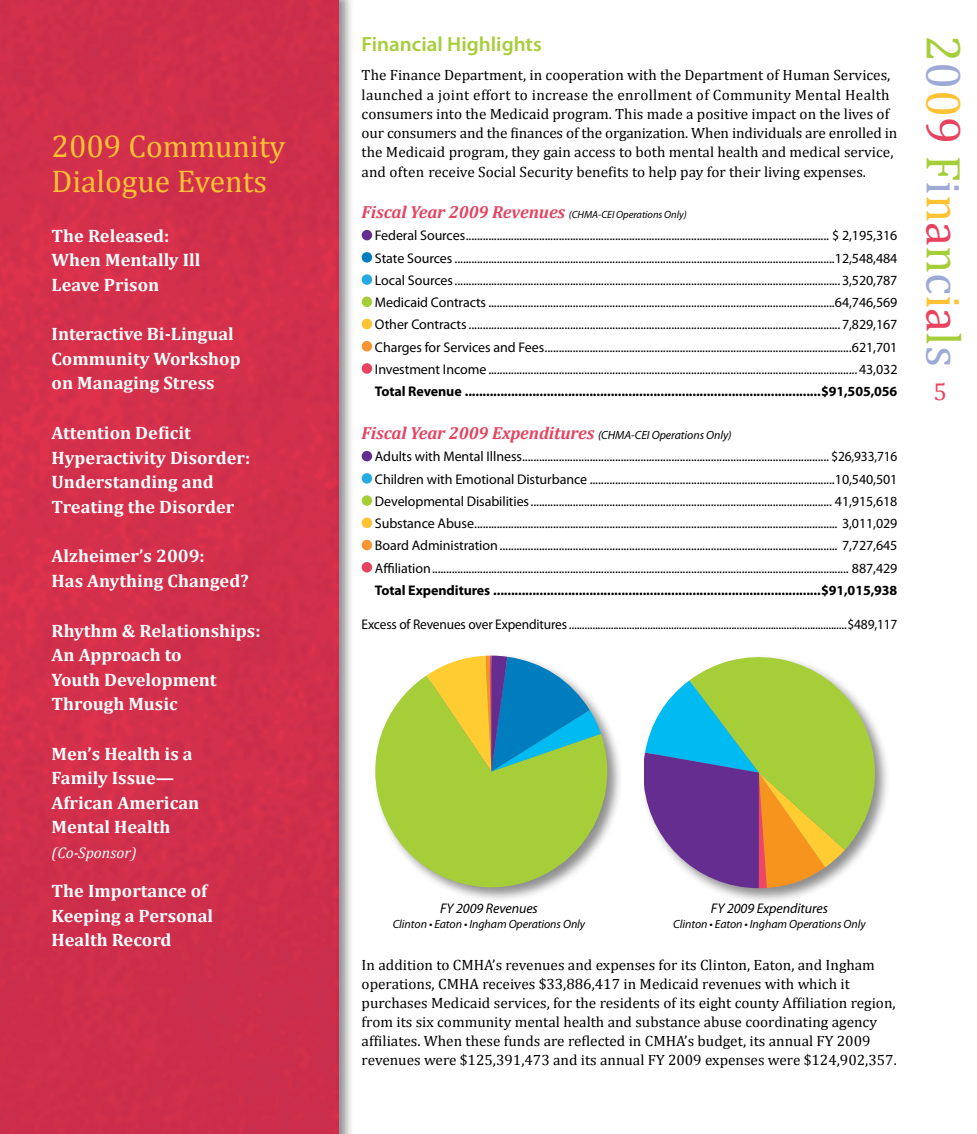
<style>
.page{position:relative;width:977px;height:1134px;background:#fff}
.page>*{position:absolute;margin:0;border:0;box-sizing:border-box;transform-origin:0 0}
.t1{font:49px "Cambria";color:#a6ce39}
.t2{font:31.5px/35px "Cambria";color:#fec232}
.t3{font:24.5px "Cambria";color:#e74360}
.t4{font:600 20.65px "Myriad Pro";color:#a6ce39}
.t5{font:700 18.03px/24.5px "Cambria";color:#fff}
.t6{font:italic 700 17.5px "Cambria";letter-spacing:-.005em;color:#e74360}
.t7{font:italic 15.4px "Cambria";color:#fff}
.t8{font:14.88px/18.9px "Cambria";color:#000}
.t9{font:14px/22.2px "Myriad Pro";letter-spacing:-.005em;color:#000;text-align:justify}
.t10{font:700 14px "Myriad Pro";letter-spacing:-.005em;color:#000}
.t11{font:14px "Myriad Pro";letter-spacing:-.005em;color:#000;scale:.96 1}
.t12{font:italic 14px "Myriad Pro";letter-spacing:-.005em;color:#000}
.t13{font:italic 11.9px "Myriad Pro";letter-spacing:-.005em;color:#000}
.t14{font:italic 10.5px "Myriad Pro";letter-spacing:-.005em;color:#000}
.s1{font-family:"Cambria";font-weight:700;font-size:17.5px;color:#e74360}
.s2{font-family:"Myriad Pro";font-weight:400;font-size:11.9px;color:#000}
.s3{color:#9daad6}
.s4{color:#fec232}
.s5{color:#e74360}
</style>
<div class="page">
<div style="left:0;top:0;width:355px;height:1134px;background:#000;opacity:.45"></div>
<img style="left:0;top:0;width:339px;height:1134px">
<svg style="left:375px;top:676px;width:245px;height:224px;fill:#a6ce39"></svg>
<svg style="left:426px;top:656px;width:175px;height:115px;background:#80b089"></svg>
<div style="left:641px;top:654px;width:250px;height:249px;background:#000;opacity:.45"></div>
<svg style="left:644px;top:654px;width:241px;height:234px"></svg>
<div style="left:361px;top:230px;width:11px;height:10px;background:#662d91;border-radius:50%"></div>
<div style="left:361px;top:252px;width:11px;height:11px;background:#007dbe;border-radius:50%"></div>
<div style="left:361px;top:274px;width:11px;height:11px;background:#25aae1;border-radius:50%"></div>
<div style="left:361px;top:297px;width:11px;height:10px;background:#a6ce39;border-radius:50%"></div>
<div style="left:361px;top:319px;width:11px;height:10px;background:#fec232;border-radius:50%"></div>
<div style="left:361px;top:341px;width:11px;height:11px;background:#f79433;border-radius:50%"></div>
<div style="left:361px;top:363px;width:11px;height:11px;background:#e74360;border-radius:50%"></div>
<div style="left:361px;top:451px;width:11px;height:10px;background:#662d91;border-radius:50%"></div>
<div style="left:361px;top:473px;width:11px;height:11px;background:#25aae1;border-radius:50%"></div>
<div style="left:361px;top:495px;width:11px;height:11px;background:#a6ce39;border-radius:50%"></div>
<div style="left:361px;top:518px;width:11px;height:10px;background:#fec232;border-radius:50%"></div>
<div style="left:361px;top:540px;width:11px;height:10px;background:#f79433;border-radius:50%"></div>
<div style="left:361px;top:562px;width:11px;height:11px;background:#e74360;border-radius:50%"></div>
<h2 class="t2" style="left:52px;top:129px;width:235px">2009 Community<br>Dialogue Events</h2>
<p class="t5" style="left:52px;top:223px;width:150px">The Released:<br>When Mentally Ill<br>Leave Prison</p>
<p class="t5" style="left:52px;top:322px;width:190px">Interactive Bi-Lingual<br>Community Workshop on Managing Stress</p>
<p class="t5" style="left:52px;top:420px;width:200px">Attention Deficit<br>Hyperactivity Disorder:<br>Understanding and<br>Treating the Disorder</p>
<p class="t5" style="left:52px;top:544px;width:198px">Alzheimer’s 2009:<br>Has Anything Changed?</p>
<p class="t5" style="left:52px;top:618px;width:210px">Rhythm &amp; Relationships:<br>An Approach to<br>Youth Development<br>Through Music</p>
<p class="t5" style="left:52px;top:741px;width:149px">Men’s Health is a<br>Family Issue—<br>African American<br>Mental Health</p>
<p class="t7" style="left:52px;top:843px;width:87px">(Co-Sponsor)</p>
<p class="t5" style="left:52px;top:879px;width:163px">The Importance of<br>Keeping a Personal<br>Health Record</p>
<h3 class="t4" style="left:361px;top:31px;width:182px">Financial Highlights</h3>
<p class="t8" style="left:361px;top:66px;width:537px">The Finance Department, in cooperation with the Department of Human Services, launched a joint effort to increase the enrollment of Community Mental Health consumers into the Medicaid program. This made a positive impact on the lives of our consumers and the finances of the organization. When individuals are enrolled in the Medicaid program, they gain access to both mental health and medical service, and often receive Social Security benefits to help pay for their living expenses.</p>
<p class="t14" style="left:361px;top:208px;width:326px"><span class="s1">Fiscal Year 2009 Revenues</span> (CHMA-CEI Operations Only)</p>
<p class="t9" style="left:375px;top:224px;width:524px">Federal Sources................................................................................................................................. $ 2,195,316<br>State Sources .......................................................................................................................................12,548,484<br>Local Sources.........................................................................................................................................3,520,787<br>Medicaid Contracts ...........................................................................................................................64,746,569<br>Other Contracts....................................................................................................................................7,829,167<br>Charges for Services and Fees.............................................................................................................621,701<br>Investment Income ................................................................................................................................... 43,032</p>
<p class="t10" style="left:375px;top:382px;width:524px">Total Revenue ....................................................................................................$91,505,056</p>
<p class="t6" style="left:361px;top:423px;width:371px">Fiscal Year 2009 Expenditures <span class="s2">(CHMA-CEI Operations Only)</span></p>
<p class="t9" style="left:375px;top:445px;width:524px">Adults with Mental Illness............................................................................................................. $26,933,716<br>Children with Emotional Disturbance .......................................................................................10,540,501<br>Developmental Disabilities........................................................................................................... 41,915,618<br>Substance Abuse................................................................................................................................. 3,011,029<br>Board Administration........................................................................................................................ 7,727,645<br>Affiliation.................................................................................................................................................... 887,429</p>
<p class="t10" style="left:375px;top:581px;width:524px">Total Expenditures ............................................................................................$91,015,938</p>
<p class="t11" style="left:361px;top:616px;width:559px">Excess of Revenues over Expenditures..........................................................................................................$489,117</p>
<h1 class="t1" style="left:972px;top:35px;width:333px;rotate:90deg">2<span class="s3">0</span><span class="s4">0</span><span class="s5">9</span> F<span class="s3">i</span><span class="s4">n</span><span class="s5">a</span>n<span class="s3">c</span><span class="s4">i</span><span class="s5">a</span>l<span class="s3">s</span></h1>
<h3 class="t3" style="left:933px;top:377px;width:15px">5</h3>
<p class="t12" style="left:440px;top:899px;width:99px">FY 2009 Revenues</p>
<p class="t13" style="left:393px;top:917px;width:194px">Clinton • Eaton • Ingham Operations Only</p>
<p class="t12" style="left:711px;top:899px;width:118px">FY 2009 Expenditures</p>
<p class="t13" style="left:673px;top:917px;width:194px">Clinton • Eaton • Ingham Operations Only</p>
<p class="t8" style="left:361px;top:955px;width:536px">In addition to CMHA’s revenues and expenses for its Clinton, Eaton, and Ingham operations, CMHA receives $33,886,417 in Medicaid revenues with which it purchases Medicaid services, for the residents of its eight county Affiliation region, from its six community mental health and substance abuse coordinating agency affiliates. When these funds are reflected in CMHA’s budget, its annual FY 2009 revenues were $125,391,473 and its annual FY 2009 expenses were $124,902,357.</p>
</div>
